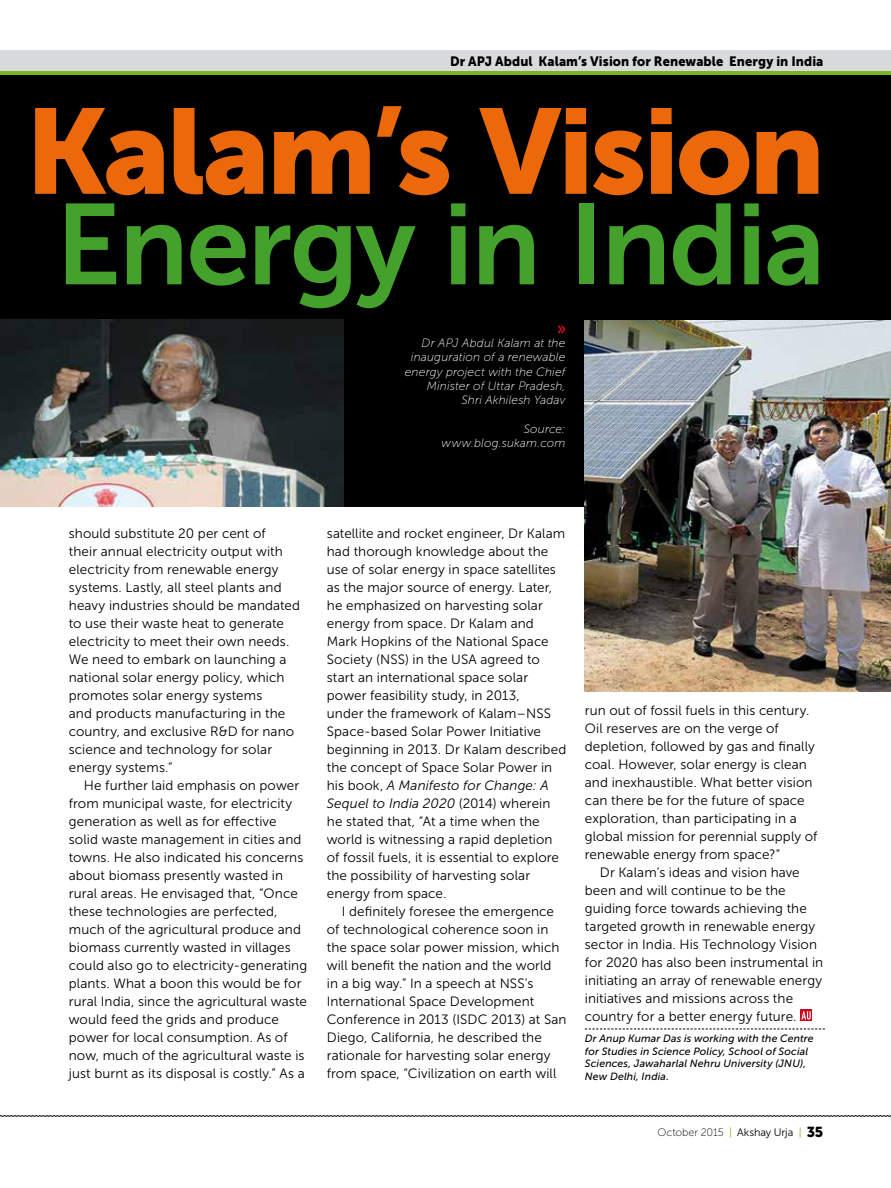
<style>
.page{position:relative;width:891px;height:1188px;background:#fff}
.page>*{position:absolute;margin:0;border:0;box-sizing:border-box;transform-origin:0 0}
.t1{font:120px "Museo Sans 900";letter-spacing:-.03em;color:#eb690b}
.t2{font:114px "Museo Sans 700";letter-spacing:-.02em;color:#44a12b}
.t3{font:13.5px/18px "Museo Sans 300";letter-spacing:.005em;color:#000}
.t4{font:13.5px "Museo Sans 900";letter-spacing:.005em;color:#000;scale:.95 1}
.t5{font:italic 12px/14.2px "Museo Sans 100";letter-spacing:.01em;color:#fff;text-align:right}
.t6{font:10.8px "Museo Sans 100";color:#000}
.t7{font:italic 10.5px/12.6px "Museo Sans 500";letter-spacing:.015em;color:#000}
.s1{font-style:italic}
.s2{font-family:"Museo Sans 300";color:#7ab51d}
.s3{font-family:"Museo Sans 300"}
.s4{font-family:"Museo Sans 900";font-size:14.4px}
</style>
<div class="page">
<svg style="left:0;top:1115px;width:891px;height:2px;background:#717171"></svg>
<div style="left:0;top:73px;width:891px;height:433px;background:#000"></div>
<div style="left:0;top:51px;width:891px;height:20px;background:#d9dadb"></div>
<hr style="left:0;top:71px;width:891px;height:3px;background:#7ab51d">
<svg style="left:585px;top:1029px;width:240px;height:1px"></svg>
<div style="left:800px;top:1009px;width:12px;height:12px;background:#cd071e"></div>
<svg style="left:801px;top:1011px;width:10px;height:9px"></svg>
<img style="left:584px;top:321px;width:307px;height:370px">
<svg style="left:557px;top:326px;width:9px;height:7px"></svg>
<img style="left:0;top:320px;width:343px;height:186px">
<p class="t4" style="left:450px;top:53px;width:395px">Dr APJ Abdul Kalam’s Vision for Renewable Energy in India</p>
<h1 class="t1" style="left:25px;top:84px;width:802px">Kalam’s Vision</h1>
<h2 class="t2" style="left:56px;top:181px;width:771px">Energy in India</h2>
<p class="t5" style="left:405px;top:336px;width:162px">Dr APJ Abdul Kalam at the inauguration of a renewable energy project with the Chief<br>Minister of Uttar Pradesh,<br>Shri Akhilesh Yadav</p>
<p class="t5" style="left:442px;top:422px;width:125px">Source: www.blog.sukam.com</p>
<p class="t3" style="left:69px;top:524px;width:233px">should substitute 20 per cent of<br>their annual electricity output with electricity from renewable energy systems. Lastly, all steel plants and heavy industries should be mandated to use their waste heat to generate electricity to meet their own needs.<br>We need to embark on launching a national solar energy policy, which promotes solar energy systems<br>and products manufacturing in the country, and exclusive R&amp;D for nano science and technology for solar energy systems.”</p>
<p class="t3" style="left:69px;top:776px;width:240px;text-indent:15px">He further laid emphasis on power from municipal waste, for electricity generation as well as for effective solid waste management in cities and towns. He also indicated his concerns about biomass presently wasted in rural areas. He envisaged that, “Once these technologies are perfected, much of the agricultural produce and biomass currently wasted in villages could also go to electricity-generating plants. What a boon this would be for rural India, since the agricultural waste would feed the grids and produce power for local consumption. As of now, much of the agricultural waste is just burnt as its disposal is costly.” As a</p>
<p class="t3" style="left:327px;top:524px;width:241px">satellite and rocket engineer, Dr Kalam had thorough knowledge about the use of solar energy in space satellites as the major source of energy. Later, he emphasized on harvesting solar energy from space. Dr Kalam and Mark Hopkins of the National Space Society (NSS) in the USA agreed to start an international space solar power feasibility study, in 2013,<br>under the framework of Kalam–NSS Space-based Solar Power Initiative beginning in 2013. Dr Kalam described the concept of Space Solar Power in his book, <span class="s1">A Manifesto for Change: A Sequel to India 2020</span> (2014) wherein he stated that, “At a time when the world is witnessing a rapid depletion of fossil fuels, it is essential to explore the possibility of harvesting solar energy from space.</p>
<p class="t3" style="left:327px;top:902px;width:241px;text-indent:15px">I definitely foresee the emergence of technological coherence soon in the space solar power mission, which will benefit the nation and the world<br>in a big way.” In a speech at NSS’s International Space Development Conference in 2013 (ISDC 2013) at San Diego, California, he described the rationale for harvesting solar energy from space, “Civilization on earth will</p>
<p class="t3" style="left:585px;top:701px;width:234px">run out of fossil fuels in this century.<br>Oil reserves are on the verge of depletion, followed by gas and finally coal. However, solar energy is clean and inexhaustible. What better vision can there be for the future of space exploration, than participating in a global mission for perennial supply of renewable energy from space?”</p>
<p class="t3" style="left:585px;top:863px;width:240px;text-indent:15px">Dr Kalam’s ideas and vision have been and will continue to be the guiding force towards achieving the targeted growth in renewable energy sector in India. His Technology Vision for 2020 has also been instrumental in initiating an array of renewable energy initiatives and missions across the country for a better energy future.</p>
<p class="t7" style="left:585px;top:1032px;width:230px">Dr Anup Kumar Das is working with the Centre for Studies in Science Policy, School of Social Sciences, Jawaharlal Nehru University (JNU), New Delhi, India.</p>
<p class="t6" style="left:658px;top:1126px;width:167px">October 2015 <span class="s2">|</span> <span class="s3">Akshay Urja</span> <span class="s2">|</span> <span class="s4">35</span></p>
</div>
